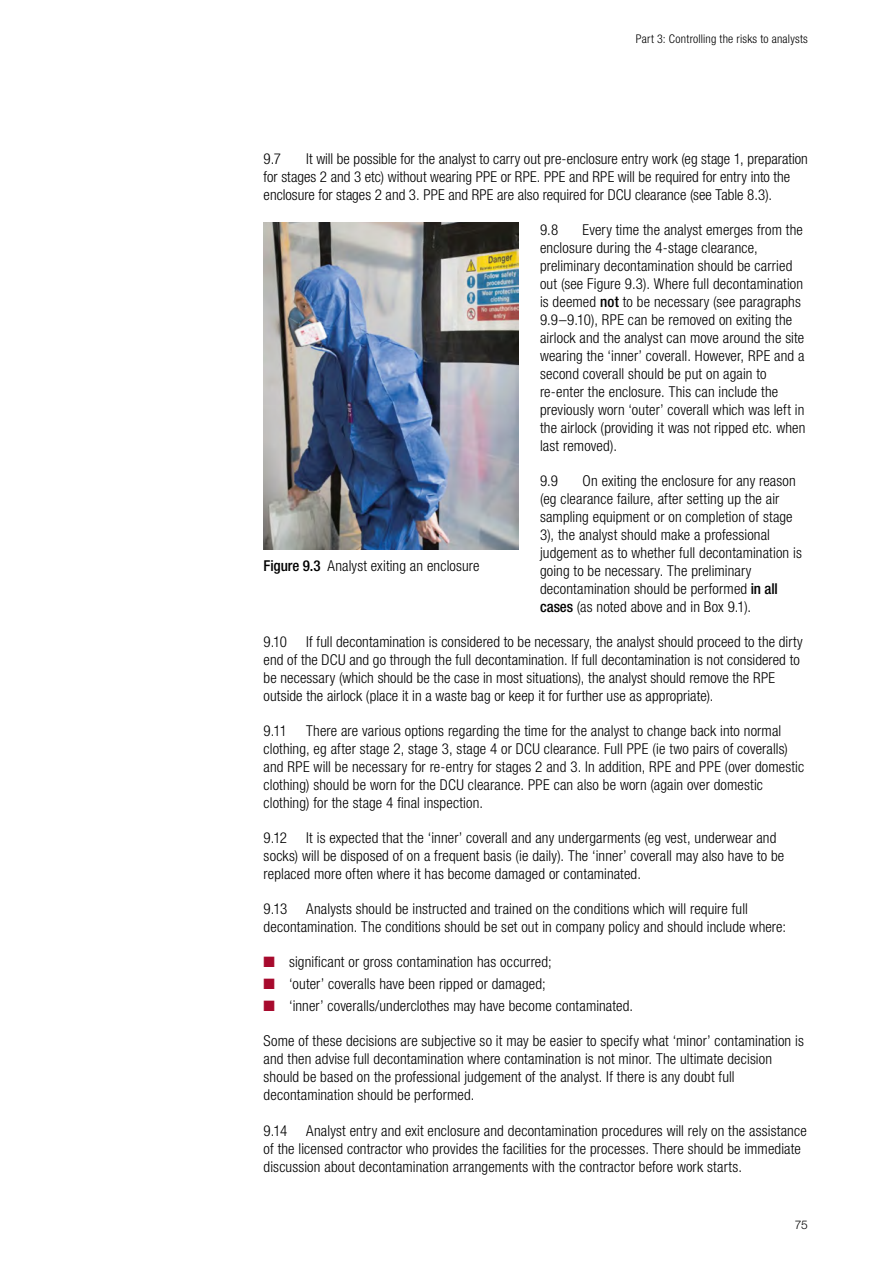
<style>
.page{position:relative;width:893px;height:1263px;background:#fff}
.page>*{position:absolute;margin:0;border:0;box-sizing:border-box;transform-origin:0 0}
.Numbered_9_para{font:300 condensed 15px/18px "Helvetica Neue LT Std";letter-spacing:.01em;color:#000}
.Normal_NEW{font:300 condensed 15px/18px "Helvetica Neue LT Std";letter-spacing:.01em;color:#000}
.Listbullet_1_NEW{font:300 condensed 15px "Helvetica Neue LT Std";letter-spacing:.01em;color:#000}
.t1{font:300 condensed 12px "Helvetica Neue LT Std";letter-spacing:.02em;color:#000}
.t2{font:300 12px "Helvetica Neue LT Std";color:#000}
.s1{font-weight:500}
.s2{color:#a70a2d}
</style>
<div class="page">
<img style="left:264px;top:222px;width:255px;height:327px">
<p class="t1" style="left:636px;top:31px;width:174px">Part 3: Controlling the risks to analysts</p>
<p class="Numbered_9_para" style="left:264px;top:149px;width:546px;text-indent:43px">It will be possible for the analyst to carry out pre-enclosure entry work (eg stage 1, preparation for stages 2 and 3 etc) without wearing PPE or RPE. PPE and RPE will be required for entry into the enclosure for stages 2 and 3. PPE and RPE are also required for DCU clearance (see Table 8.3).</p>
<p class="Numbered_9_para" style="left:540px;top:220px;width:20px">9.8</p>
<p class="Numbered_9_para" style="left:264px;top:149px;width:19px">9.7</p>
<p class="Numbered_9_para" style="left:540px;top:220px;width:267px;text-indent:43px">Every time the analyst emerges from the enclosure during the 4-stage clearance, preliminary decontamination should be carried out (see Figure 9.3). Where full decontamination is deemed <span class="s1">not</span> to be necessary (see paragraphs 9.9–9.10), RPE can be removed on exiting the airlock and the analyst can move around the site wearing the ‘inner’ coverall. However, RPE and a second coverall should be put on again to re-enter the enclosure. This can include the previously worn ‘outer’ coverall which was left in the airlock (providing it was not ripped etc. when last removed).</p>
<p class="Numbered_9_para" style="left:540px;top:471px;width:20px">9.9</p>
<p class="Numbered_9_para" style="left:540px;top:471px;width:263px;text-indent:43px">On exiting the enclosure for any reason (eg clearance failure, after setting up the air sampling equipment or on completion of stage 3), the analyst should make a professional judgement as to whether full decontamination is going to be necessary. The preliminary decontamination should be performed <span class="s1">in all cases</span> (as noted above and in Box 9.1).</p>
<p class="Normal_NEW" style="left:264px;top:557px;width:217px"><span class="s1">Figure 9.3</span> Analyst exiting an enclosure</p>
<p class="Numbered_9_para" style="left:264px;top:632px;width:541px;text-indent:43px">If full decontamination is considered to be necessary, the analyst should proceed to the dirty end of the DCU and go through the full decontamination. If full decontamination is not considered to be necessary (which should be the case in most situations), the analyst should remove the RPE outside the airlock (place it in a waste bag or keep it for further use as appropriate).</p>
<p class="Numbered_9_para" style="left:264px;top:721px;width:25px">9.11</p>
<p class="Numbered_9_para" style="left:264px;top:632px;width:25px">9.10</p>
<p class="Numbered_9_para" style="left:264px;top:721px;width:542px;text-indent:43px">There are various options regarding the time for the analyst to change back into normal clothing, eg after stage 2, stage 3, stage 4 or DCU clearance. Full PPE (ie two pairs of coveralls) and RPE will be necessary for re-entry for stages 2 and 3. In addition, RPE and PPE (over domestic clothing) should be worn for the DCU clearance. PPE can also be worn (again over domestic clothing) for the stage 4 final inspection.</p>
<p class="Numbered_9_para" style="left:264px;top:828px;width:25px">9.12</p>
<p class="Numbered_9_para" style="left:264px;top:828px;width:522px;text-indent:43px">It is expected that the ‘inner’ coverall and any undergarments (eg vest, underwear and socks) will be disposed of on a frequent basis (ie daily). The ‘inner’ coverall may also have to be replaced more often where it has become damaged or contaminated.</p>
<p class="Numbered_9_para" style="left:264px;top:899px;width:25px">9.13</p>
<p class="Numbered_9_para" style="left:264px;top:899px;width:524px;text-align:center">Analysts should be instructed and trained on the conditions which will require full decontamination. The conditions should be set out in company policy and should include where:</p>
<p class="Listbullet_1_NEW" style="left:264px;top:953px;width:290px"><span class="s2">■</span> significant or gross contamination has occurred;</p>
<p class="Listbullet_1_NEW" style="left:264px;top:975px;width:283px"><span class="s2">■</span> ‘outer’ coveralls have been ripped or damaged;</p>
<p class="Listbullet_1_NEW" style="left:264px;top:997px;width:371px"><span class="s2">■</span> ‘inner’ coveralls/underclothes may have become contaminated.</p>
<p class="Normal_NEW" style="left:264px;top:1032px;width:542px">Some of these decisions are subjective so it may be easier to specify what ‘minor’ contamination is and then advise full decontamination where contamination is not minor. The ultimate decision should be based on the professional judgement of the analyst. If there is any doubt full decontamination should be performed.</p>
<p class="Numbered_9_para" style="left:264px;top:1121px;width:25px">9.14</p>
<p class="Numbered_9_para" style="left:264px;top:1121px;width:545px;text-indent:43px">Analyst entry and exit enclosure and decontamination procedures will rely on the assistance of the licensed contractor who provides the facilities for the processes. There should be immediate discussion about decontamination arrangements with the contractor before work starts.</p>
<p class="t2" style="left:795px;top:1217px;width:14px">75</p>
</div>
